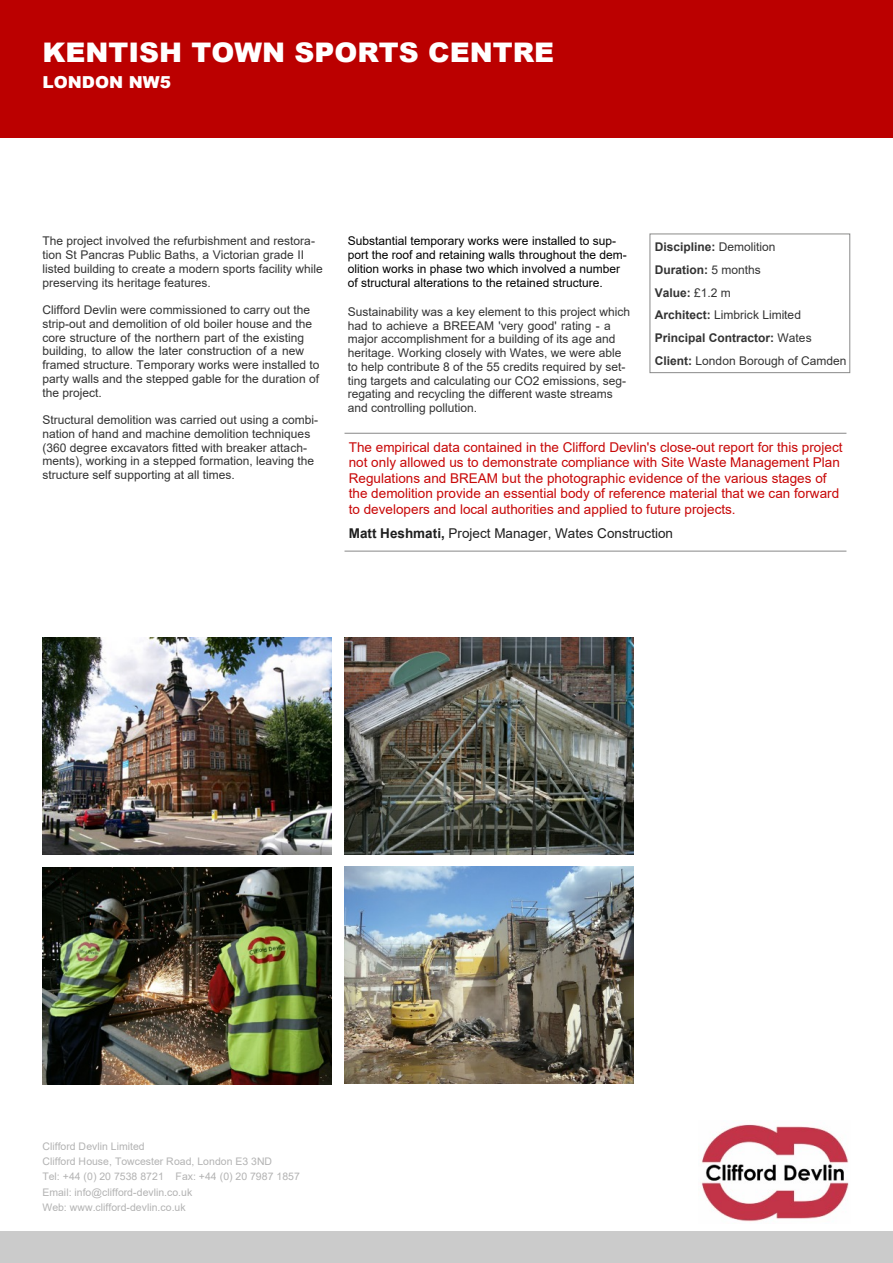
<style>
.page{position:relative;width:893px;height:1263px;background:#fff}
.page>*{position:absolute;margin:0;border:0;box-sizing:border-box;transform-origin:0 0}
.t1{font:900 27px "Arial";color:#fff}
.t2{font:900 16.5px "Arial";color:#fff}
.t3{font:13.5px/15.5px "Arial";color:#c80707}
.t4{font:13.5px "Arial";color:#1f1f1f}
.t5{font:12px/13.8px "Arial";color:#333}
.t6{font:12px/13.8px "Arial";color:#000}
.t7{font:700 12px/22.8px "Arial";color:#333}
.t8{font:10.35px/15.1px "Arial";color:#b3b3b3}
.s1{font-weight:400}
.s2{font-weight:700}
</style>
<div class="page">
<hr style="left:344px;top:433px;width:502px;height:1px;background:#878787">
<hr style="left:344px;top:551px;width:502px;height:1px;background:#878787">
<div style="left:0;top:1231px;width:893px;height:32px;background:#cbcbcb"></div>
<img style="left:701px;top:1124px;width:148px;height:98px">
<div style="left:0;top:0;width:893px;height:138px;background:#b00"></div>
<div style="left:650px;top:234px;width:200px;height:139px;border:1px solid #8a8a89"></div>
<img style="left:43px;top:638px;width:289px;height:217px">
<img style="left:344px;top:867px;width:290px;height:217px">
<img style="left:344px;top:638px;width:290px;height:216px">
<img style="left:42px;top:867px;width:290px;height:217px">
<h1 class="t1" style="left:43px;top:42px;width:513px">KENTISH TOWN SPORTS CENTRE</h1>
<h2 class="t2" style="left:43px;top:76px;width:130px">LONDON NW5</h2>
<p class="t5" style="left:43px;top:235px;width:282px">The project involved the refurbishment and restora&shy;tion St Pancras Public Baths, a Victorian grade II listed building to create a modern sports facility while preserving its heritage features.</p>
<p class="t5" style="left:43px;top:304px;width:279px">Clifford Devlin were commissioned to carry out the strip-out and demolition of old boiler house and the core structure of the northern part of the existing building, to allow the later construction of a new framed structure. Temporary works were installed to party walls and the stepped gable for the duration of the project.</p>
<p class="t5" style="left:43px;top:414px;width:277px">Structural demolition was carried out using a combi&shy;nation of hand and machine demolition techniques (360 degree excavators fitted with breaker attach&shy;ments), working in a stepped formation, leaving the structure self supporting at all times.</p>
<p class="t6" style="left:348px;top:235px;width:281px">Substantial temporary works were installed to sup&shy;port the roof and retaining walls throughout the dem&shy;olition works in phase two which involved a number of structural alterations to the retained structure.</p>
<p class="t5" style="left:348px;top:306px;width:284px">Sustainability was a key element to this project which had to achieve a BREEAM 'very good' rating - a major accomplishment for a building of its age and heritage. Working closely with Wates, we were able to help contribute 8 of the 55 credits required by set&shy;ting targets and calculating our CO2 emissions, seg&shy;regating and recycling the different waste streams and controlling pollution.</p>
<p class="t7" style="left:655px;top:237px;width:193px">Discipline: <span class="s1">Demolition<br></span>Duration: <span class="s1">5 months<br></span>Value: <span class="s1">£1.2 m<br></span>Architect: <span class="s1">Limbrick Limited<br></span>Principal Contractor: <span class="s1">Wates<br></span>Client: <span class="s1">London Borough of Camden</span></p>
<p class="t3" style="left:349px;top:441px;width:495px">The empirical data contained in the Clifford Devlin's close-out report for this project not only allowed us to demonstrate compliance with Site Waste Management Plan Regulations and BREAM but the photographic evidence of the various stages of the demolition provide an essential body of reference material that we can forward to developers and local authorities and applied to future projects.</p>
<p class="t4" style="left:349px;top:528px;width:326px"><span class="s2">Matt Heshmati,</span> Project Manager, Wates Construction</p>
<p class="t8" style="left:43px;top:1140px;width:259px">Clifford Devlin Limited<br>Clifford House, Towcester Road, London E3 3ND<br>Tel: +44 (0) 20 7538 8721 Fax: +44 (0) 20 7987 1857<br>Email: info@clifford-devlin.co.uk<br>Web: www.clifford-devlin.co.uk</p>
</div>
